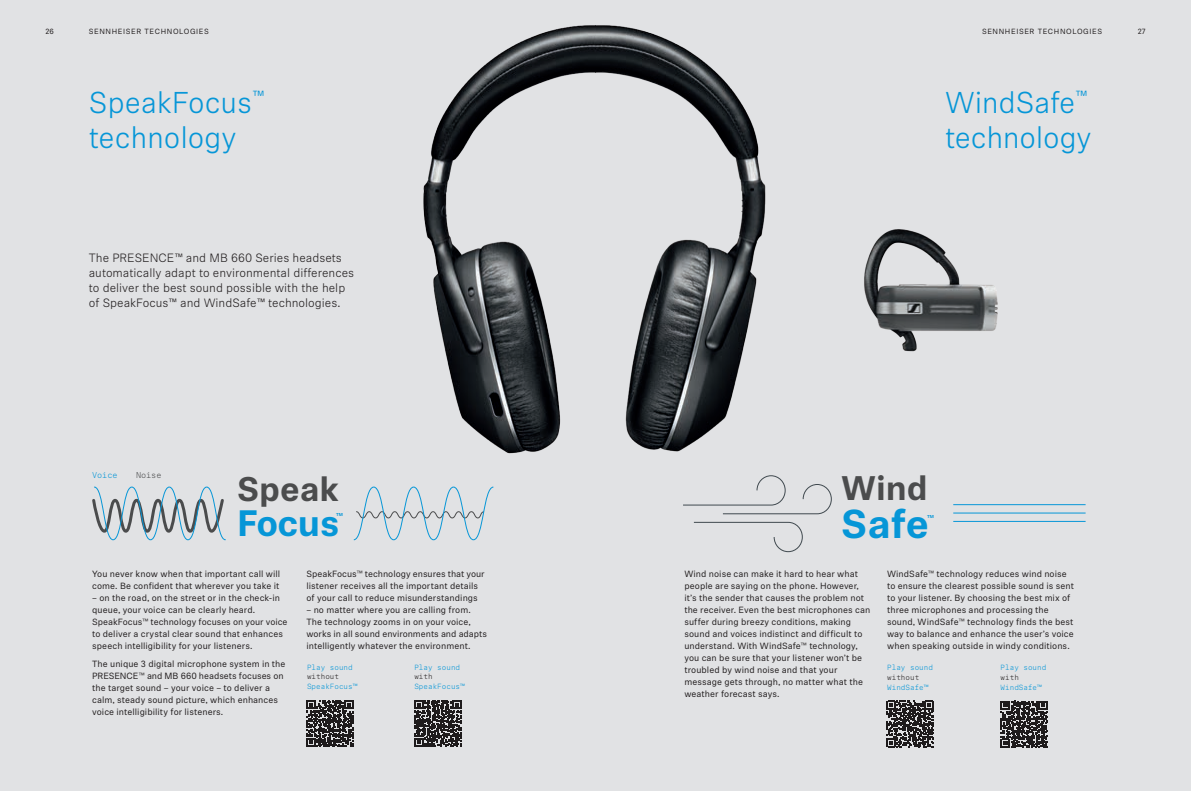
<style>
.page{position:relative;width:1191px;height:791px;background:#e1e2e4}
.page>*{position:absolute;margin:0;border:0;box-sizing:border-box;transform-origin:0 0}
.t1{font:700 40.1px "Sennheiser Neue";color:#0696d7}
.t2{font:700 36.6px "Sennheiser Neue";letter-spacing:-.015em;color:#0696d7}
.t3{font:700 34px "Sennheiser Neue";color:#4b4c4d}
.t4{font:300 30px/34.5px "Sennheiser Neue";letter-spacing:-.01em;color:#0696d7}
.t5{font:300 12px/15px "Sennheiser Neue";color:#231f20}
.t6{font:700 9.9px "Sennheiser Neue";color:#0696d7}
.t7{font:9px/12px "Sennheiser Neue";letter-spacing:.005em;color:#231f20}
.t8{font:8.5px "Sennheiser Neue Monospaced";letter-spacing:-.01em;color:#0696d7}
.t9{font:8.5px "Sennheiser Neue Monospaced";letter-spacing:-.01em;color:#4b4c4d}
.t10{font:7.5px "Sennheiser Neue Monospaced";color:#0696d7}
.t11{font:7.5px "Sennheiser Neue";letter-spacing:.08em;color:#231f20}
.t12{font:7.5px "Sennheiser Neue Monospaced";color:#231f20}
</style>
<div class="page">
<svg style="left:353px;top:486px;width:141px;height:55px"></svg>
<svg style="left:92px;top:486px;width:134px;height:55px"></svg>
<svg style="left:1000px;top:700px;width:48px;height:48px"></svg>
<svg style="left:1000px;top:701px;width:47px;height:46px"></svg>
<div style="left:882px;top:696px;width:56px;height:56px;background:linear-gradient(to right,#e1e2e4,#e1e2e4)"></div>
<svg style="left:886px;top:700px;width:47px;height:47px"></svg>
<svg style="left:306px;top:700px;width:48px;height:47px"></svg>
<svg style="left:307px;top:700px;width:46px;height:47px"></svg>
<svg style="left:414px;top:700px;width:48px;height:47px"></svg>
<svg style="left:415px;top:700px;width:46px;height:47px"></svg>
<hr style="left:953px;top:504px;width:132px;height:1px;background:#0696d7">
<hr style="left:953px;top:512px;width:132px;height:1px;background:#0696d7">
<hr style="left:953px;top:521px;width:132px;height:1px;background:#0696d7">
<svg style="left:693px;top:521px;width:110px;height:32px"></svg>
<svg style="left:683px;top:475px;width:149px;height:40px"></svg>
<img style="left:423px;top:25px;width:343px;height:429px">
<img style="left:864px;top:229px;width:134px;height:123px">
<p class="t11" style="left:45px;top:26px;width:10px">26</p>
<p class="t11" style="left:89px;top:26px;width:122px">SENNHEISER TECHNOLOGIES</p>
<p class="t11" style="left:982px;top:26px;width:122px">SENNHEISER TECHNOLOGIES</p>
<p class="t11" style="left:1137px;top:26px;width:9px">27</p>
<h3 class="t4" style="left:89px;top:84px;width:177px">SpeakFocus<sup>™ </sup>technology</h3>
<h3 class="t4" style="left:945px;top:84px;width:148px">WindSafe<sup>™ </sup>technology</h3>
<h3 class="t5" style="left:89px;top:250px;width:267px">The PRESENCE™ and MB 660 Series headsets automatically adapt to environmental differences to deliver the best sound possible with the help of SpeakFocus™ and WindSafe™ technologies.</h3>
<p class="t8" style="left:92px;top:469px;width:27px">Voice</p>
<p class="t9" style="left:136px;top:469px;width:27px">Noise</p>
<h3 class="t3" style="left:237px;top:464px;width:103px">Speak</h3>
<h2 class="t2" style="left:237px;top:497px;width:104px">Focus</h2>
<p class="t6" style="left:336px;top:509px;width:9px">™</p>
<p class="t7" style="left:92px;top:568px;width:189px">You never know when that important call will come. Be confident that wherever you take it</p>
<p class="t7" style="left:92px;top:592px;width:197px">– on the road, on the street or in the check-in queue, your voice can be clearly heard.<br>SpeakFocus™ technology focuses on your voice to deliver a crystal clear sound that enhances speech intelligibility for your listeners.</p>
<p class="t7" style="left:92px;top:657px;width:195px">The unique 3 digital microphone system in the PRESENCE™ and MB 660 headsets focuses on the target sound – your voice – to deliver a calm, steady sound picture, which enhances voice intelligibility for listeners.</p>
<p class="t7" style="left:306px;top:568px;width:180px">SpeakFocus™ technology ensures that your listener receives all the important details of your call to reduce misunderstandings</p>
<p class="t7" style="left:306px;top:604px;width:182px">– no matter where you are calling from.<br>The technology zooms in on your voice, works in all sound environments and adapts intelligently whatever the environment.</p>
<p class="t10" style="left:307px;top:662px;width:47px">Play sound</p>
<p class="t12" style="left:307px;top:672px;width:34px">without</p>
<p class="t10" style="left:307px;top:681px;width:52px">SpeakFocus™</p>
<p class="t10" style="left:414px;top:662px;width:47px">Play sound</p>
<p class="t12" style="left:414px;top:672px;width:20px">with</p>
<p class="t10" style="left:414px;top:681px;width:52px">SpeakFocus™</p>
<h3 class="t3" style="left:841px;top:464px;width:88px">Wind</h3>
<h1 class="t1" style="left:841px;top:495px;width:89px">Safe</h1>
<p class="t6" style="left:927px;top:511px;width:9px">™</p>
<p class="t7" style="left:684px;top:568px;width:187px">Wind noise can make it hard to hear what people are saying on the phone. However, it’s the sender that causes the problem not the receiver. Even the best microphones can suffer during breezy conditions, making sound and voices indistinct and difficult to understand. With WindSafe™ technology, you can be sure that your listener won’t be troubled by wind noise and that your message gets through, no matter what the weather forecast says.</p>
<p class="t7" style="left:887px;top:568px;width:188px">WindSafe™ technology reduces wind noise to ensure the clearest possible sound is sent to your listener. By choosing the best mix of three microphones and processing the sound, WindSafe™ technology finds the best way to balance and enhance the user’s voice when speaking outside in windy conditions.</p>
<p class="t10" style="left:887px;top:663px;width:47px">Play sound</p>
<p class="t12" style="left:887px;top:672px;width:34px">without</p>
<p class="t10" style="left:887px;top:682px;width:43px">WindSafe™</p>
<p class="t10" style="left:1000px;top:663px;width:47px">Play sound</p>
<p class="t12" style="left:1000px;top:672px;width:20px">with</p>
<p class="t10" style="left:1000px;top:682px;width:43px">WindSafe™</p>
</div>
